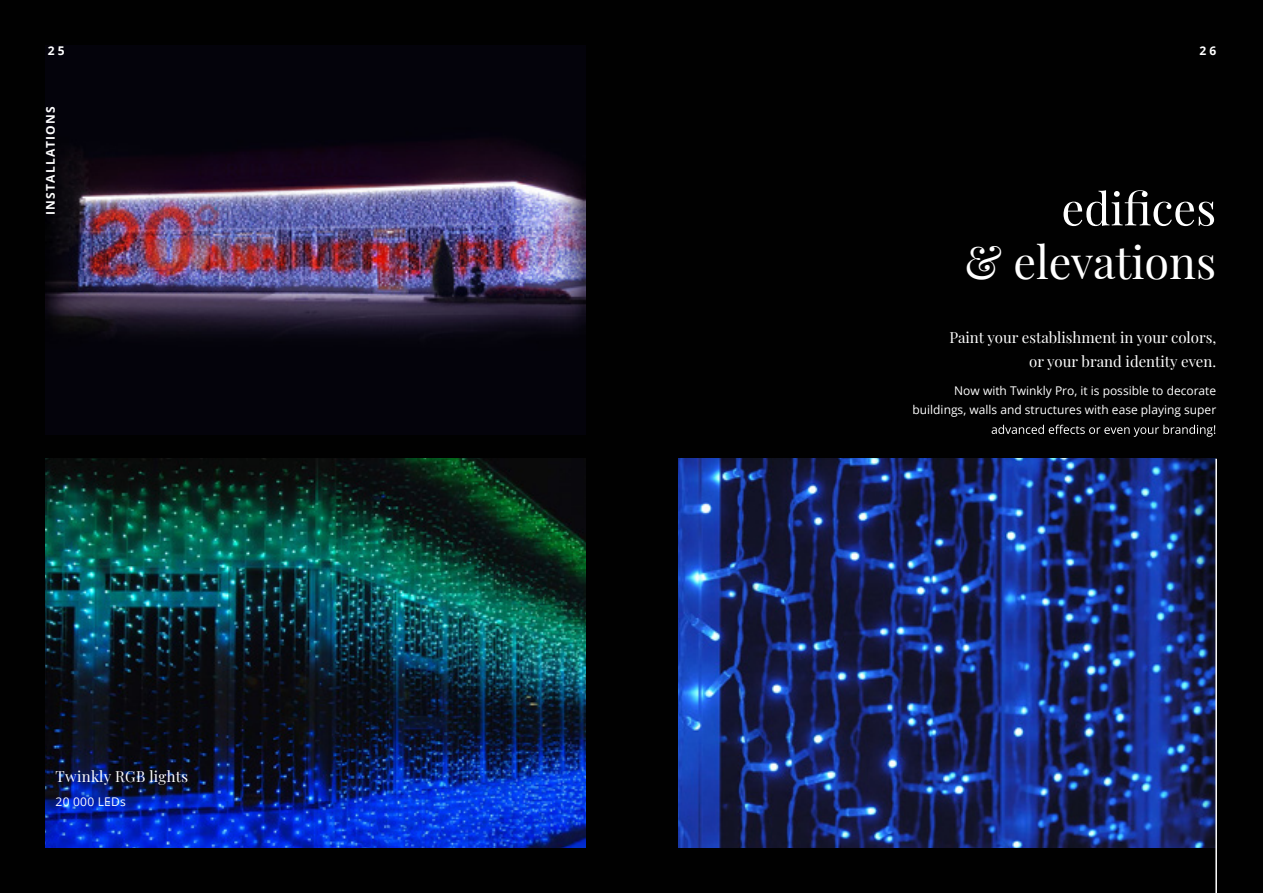
<style>
.page{position:relative;width:1263px;height:893px;background:#010101}
.page>*{position:absolute;margin:0;border:0;box-sizing:border-box;transform-origin:0 0}
.t1{font:45px "Playfair Display";color:#fff}
.t2{font:15px/24px "Playfair Display";color:#fff;text-align:right}
.t3{font:15px "Playfair Display";letter-spacing:.02em;color:#fff}
.t4{font:12px/19.5px "Open Sans";color:#fff;text-align:right}
.t5{font:700 12px "Open Sans";letter-spacing:.1em;color:#fff}
.t6{font:12px "Open Sans";letter-spacing:.02em;color:#fff}
</style>
<div class="page">
<img style="left:46px;top:459px;width:540px;height:388px">
<img style="left:46px;top:128px;width:540px;height:222px">
<img style="left:678px;top:459px;width:537px;height:388px">
<hr style="left:1215px;top:459px;width:2px;height:434px;background:#fff">
<svg style="left:1063px;top:190px;width:151px;height:36px"></svg>
<svg style="left:992px;top:425px;width:223px;height:12px"></svg>
<p class="t5" style="left:48px;top:42px;width:18px">25</p>
<p class="t5" style="left:1199px;top:42px;width:18px">26</p>
<p class="t5" style="left:42px;top:215px;width:110px;rotate:-90deg">INSTALLATIONS</p>
<p class="t3" style="left:56px;top:764px;width:134px">Twinkly RGB lights</p>
<p class="t6" style="left:56px;top:793px;width:72px">20 000 LEDs</p>
<h1 class="t1" style="left:965px;top:227px;width:253px">&amp; elevations</h1>
<p class="t2" style="left:949px;top:324px;width:268px">Paint your establishment in your colors, or your brand identity even.</p>
<p class="t4" style="left:912px;top:380px;width:305px">Now with Twinkly Pro, it is possible to decorate buildings, walls and structures with ease playing super</p>
</div>
